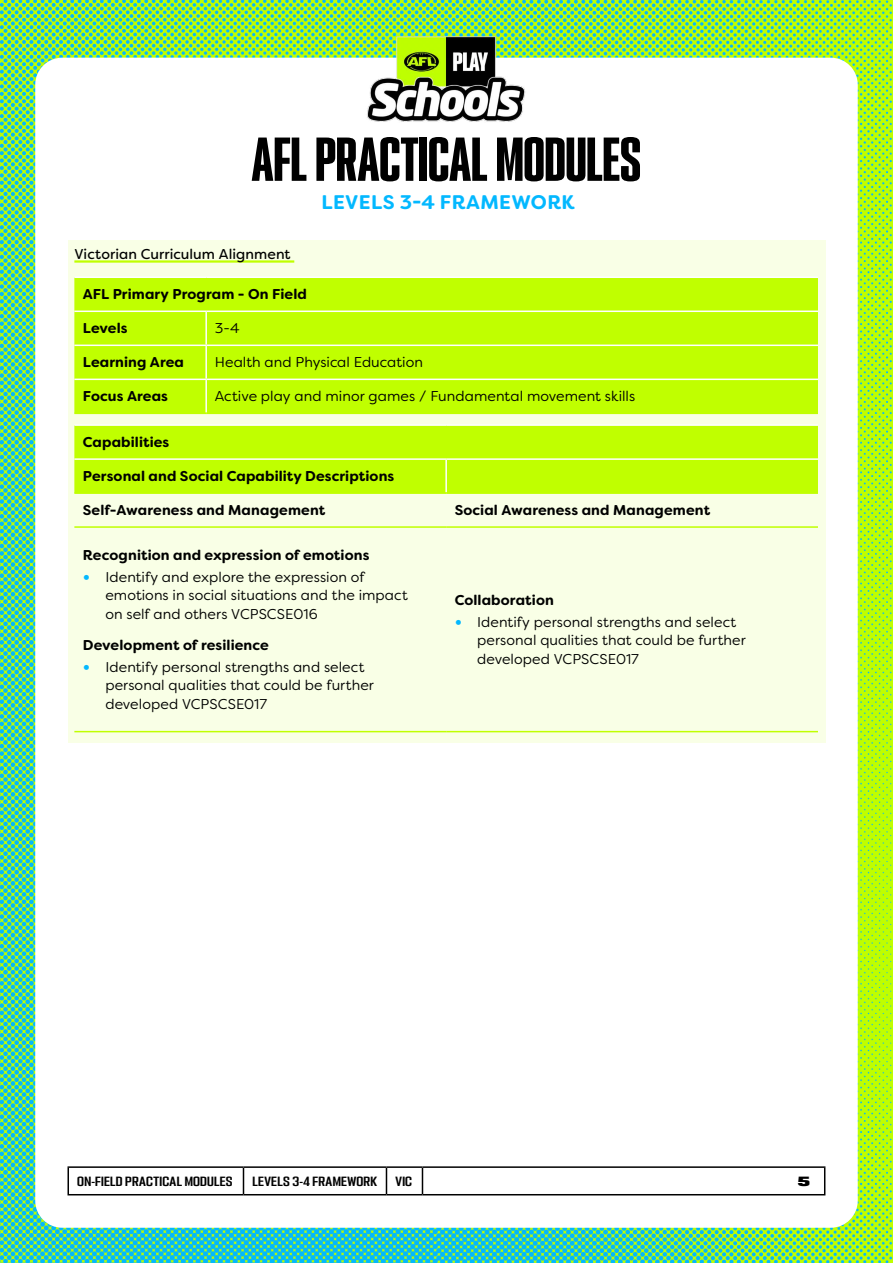
<style>
.page{position:relative;width:893px;height:1263px;background:#fff}
.page>*{position:absolute;margin:0;border:0;box-sizing:border-box;transform-origin:0 0}
.t1{font:55.5px "PODIUM Sharp 2.10";color:#000}
.t2{font:700 19.65px "Filson Soft";letter-spacing:.02em;color:#03b8ff}
.NEW_body{font:14.25px/18.8px "Filson Soft";letter-spacing:.005em;color:#000}
.Subhead_3{font:700 14.25px "Filson Soft";letter-spacing:.01em;color:#000}
.NEW_body-2{font:14.25px "Filson Soft";letter-spacing:.005em;color:#000}
.t3{font:12px "PODIUM Sharp 4.9";letter-spacing:.02em;color:#000}
.t4{font:12px "PODIUM Sharp 7.12";color:#000}
.s1{font-weight:700;font-size:18px;color:#03b8ff}
</style>
<div class="page">
<img style="left:0;top:0;width:893px;height:1263px">
<div style="left:35px;top:58px;width:823px;height:1170px;background:#fff;border-radius:27px"></div>
<img style="left:332px;top:0;width:229px;height:122px">
<hr style="left:68px;top:1166px;width:175px;height:2px;background:#000">
<svg style="left:68px;top:1168px;width:1px;height:26px"></svg>
<hr style="left:243px;top:1166px;width:143px;height:2px;background:#000">
<svg style="left:243px;top:1168px;width:1px;height:26px"></svg>
<hr style="left:386px;top:1166px;width:36px;height:2px;background:#000">
<svg style="left:386px;top:1168px;width:1px;height:26px"></svg>
<hr style="left:422px;top:1166px;width:403px;height:2px;background:#000">
<svg style="left:422px;top:1168px;width:1px;height:26px"></svg>
<svg style="left:824px;top:1168px;width:1px;height:26px"></svg>
<hr style="left:68px;top:1194px;width:175px;height:1px;background:#000">
<hr style="left:243px;top:1194px;width:143px;height:1px;background:#000">
<hr style="left:386px;top:1194px;width:36px;height:1px;background:#000">
<hr style="left:422px;top:1194px;width:403px;height:1px;background:#000">
<div style="left:68px;top:240px;width:757px;height:502px;background:#f9ffe6"></div>
<hr style="left:74px;top:260px;width:220px;height:3px;background:#c0ff00">
<div style="left:74px;top:278px;width:744px;height:135px;background:#c0ff00"></div>
<hr style="left:74px;top:276px;width:132px;height:2px;background:#fff">
<hr style="left:206px;top:276px;width:612px;height:2px;background:#fff">
<hr style="left:74px;top:311px;width:132px;height:1px;background:#fff">
<hr style="left:206px;top:311px;width:612px;height:1px;background:#fff">
<hr style="left:205px;top:312px;width:2px;height:33px;background:#fff">
<hr style="left:74px;top:345px;width:132px;height:1px;background:#fff">
<hr style="left:206px;top:345px;width:612px;height:1px;background:#fff">
<hr style="left:205px;top:346px;width:2px;height:33px;background:#fff">
<hr style="left:74px;top:379px;width:132px;height:1px;background:#fff">
<hr style="left:206px;top:379px;width:612px;height:1px;background:#fff">
<hr style="left:205px;top:380px;width:2px;height:33px;background:#fff">
<hr style="left:74px;top:413px;width:132px;height:1px;background:#c0ff00">
<hr style="left:206px;top:413px;width:612px;height:1px;background:#c0ff00">
<div style="left:74px;top:426px;width:744px;height:66px;background:#c0ff00"></div>
<hr style="left:74px;top:424px;width:372px;height:2px;background:#fff">
<hr style="left:446px;top:424px;width:372px;height:2px;background:#fff">
<hr style="left:74px;top:458px;width:372px;height:2px;background:#fff">
<hr style="left:446px;top:458px;width:372px;height:2px;background:#fff">
<hr style="left:445px;top:460px;width:2px;height:32px;background:#fff">
<hr style="left:74px;top:492px;width:372px;height:2px;background:#c0ff00">
<hr style="left:446px;top:492px;width:372px;height:2px;background:#c0ff00">
<hr style="left:74px;top:526px;width:372px;height:2px;background:#c0ff00">
<hr style="left:446px;top:526px;width:372px;height:2px;background:#c0ff00">
<hr style="left:74px;top:731px;width:372px;height:1px;background:#c0ff00">
<hr style="left:446px;top:731px;width:372px;height:1px;background:#c0ff00">
<h1 class="t1" style="left:252px;top:124px;width:391px">AFL PRACTICAL MODULES</h1>
<h2 class="t2" style="left:321px;top:190px;width:255px">LEVELS 3-4 FRAMEWORK</h2>
<p class="NEW_body-2" style="left:74px;top:244px;width:218px">Victorian Curriculum Alignment</p>
<p class="Subhead_3" style="left:83px;top:285px;width:226px">AFL Primary Program - On Field</p>
<p class="Subhead_3" style="left:83px;top:319px;width:46px">Levels</p>
<p class="NEW_body" style="left:215px;top:319px;width:26px">3-4</p>
<p class="Subhead_3" style="left:83px;top:353px;width:103px">Learning Area</p>
<p class="NEW_body" style="left:215px;top:353px;width:210px">Health and Physical Education</p>
<p class="Subhead_3" style="left:83px;top:387px;width:87px">Focus Areas</p>
<p class="NEW_body" style="left:215px;top:387px;width:422px">Active play and minor games / Fundamental movement skills</p>
<p class="Subhead_3" style="left:83px;top:433px;width:88px">Capabilities</p>
<p class="Subhead_3" style="left:83px;top:467px;width:313px">Personal and Social Capability Descriptions</p>
<p class="Subhead_3" style="left:83px;top:501px;width:244px">Self-Awareness and Management</p>
<p class="Subhead_3" style="left:455px;top:501px;width:257px">Social Awareness and Management</p>
<p class="Subhead_3" style="left:83px;top:546px;width:288px">Recognition and expression of emotions</p>
<p class="NEW_body" style="left:105px;top:567px;width:304px;text-indent:-22px"><span class="s1">•</span> Identify and explore the expression of emotions in social situations and the impact on self and others VCPSCSE016</p>
<p class="Subhead_3" style="left:83px;top:636px;width:188px">Development of resilience</p>
<p class="NEW_body" style="left:105px;top:657px;width:270px;text-indent:-22px"><span class="s1">•</span> Identify personal strengths and select personal qualities that could be further developed VCPSCSE017</p>
<p class="Subhead_3" style="left:455px;top:591px;width:101px">Collaboration</p>
<p class="NEW_body" style="left:477px;top:612px;width:270px;text-indent:-22px"><span class="s1">•</span> Identify personal strengths and select personal qualities that could be further developed VCPSCSE017</p>
<p class="t3" style="left:77px;top:1173px;width:157px">ON-FIELD PRACTICAL MODULES</p>
<p class="t3" style="left:252px;top:1173px;width:126px">LEVELS 3-4 FRAMEWORK</p>
<p class="t3" style="left:395px;top:1173px;width:18px">VIC</p>
<p class="t4" style="left:798px;top:1173px;width:14px">5</p>
</div>
